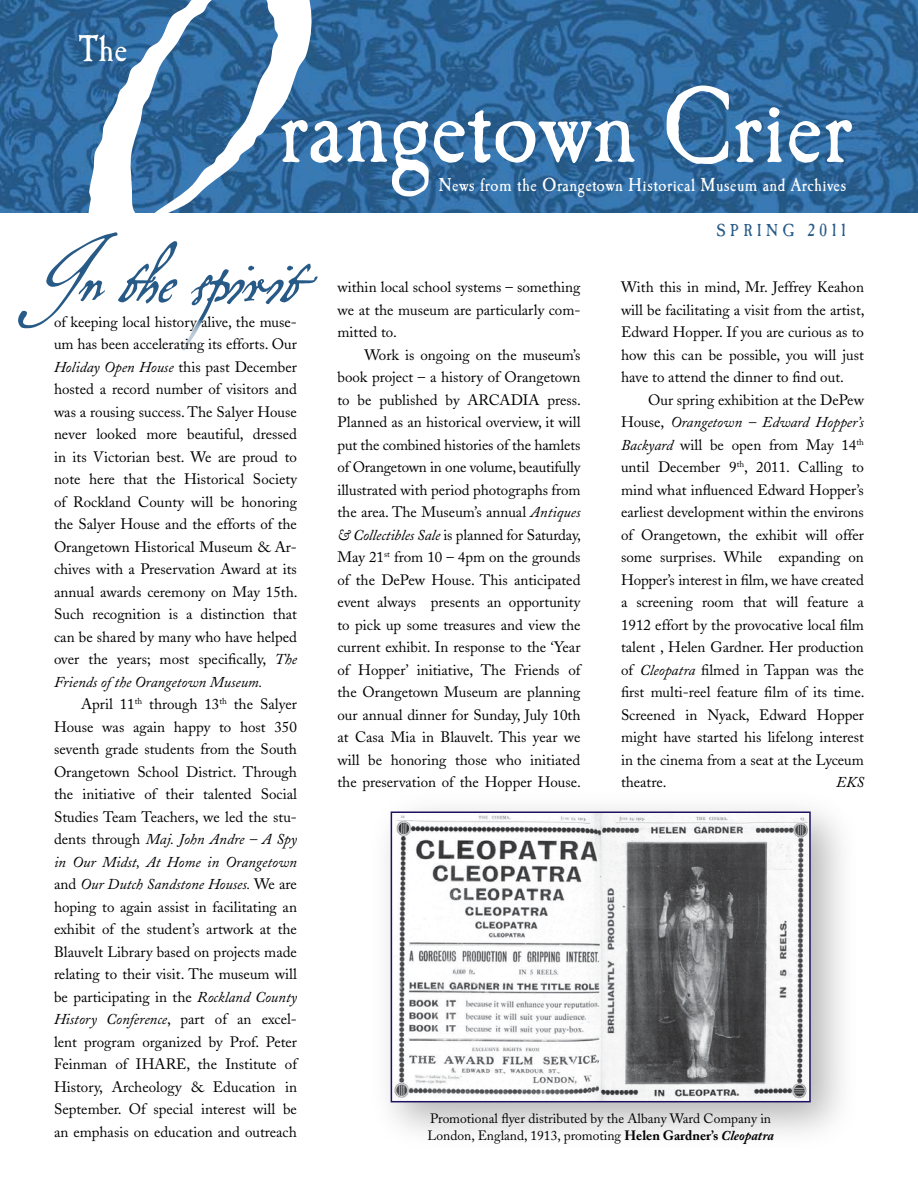
<style>
.page{position:relative;width:918px;height:1188px;background:#fff}
.page>*{position:absolute;margin:0;border:0;box-sizing:border-box;transform-origin:0 0}
.t1{font:396px "Aquiline";color:#fff}
.t2{font:118.5px "P22 Virginian";color:#275a87}
.t3{font:111px "Caslon Ant T";color:#fff}
.t4{font:39px "Caslon Ant T";color:#fff}
.t5{font:19.5px "Caslon Ant T";letter-spacing:.02em;color:#fff}
.t6{font:18px "Caslon Ant T";letter-spacing:.24em;color:#275a87}
.t7{font:15px/22.5px "Adobe Caslon";color:#000;text-align:justify}
.t8{font:italic 15px "Adobe Caslon";color:#000}
.t9{font:13.5px/16.5px "Adobe Caslon";color:#000}
.s1{font-style:italic}
.s2{font-weight:700}
.s3{font-weight:700;font-style:italic}
</style>
<div class="page">
<img style="left:0;top:0;width:918px;height:213px">
<div style="left:371px;top:792px;width:486px;height:359px;background:#000;opacity:.3"></div>
<img style="left:394px;top:815px;width:414px;height:284px">
<div style="left:391px;top:812px;width:420px;height:290px;border:2px solid #1d1160"></div>
<h1 class="t1" style="left:77px;top:-104px;width:249px">O</h1>
<h3 class="t4" style="left:78px;top:28px;width:50px">The</h3>
<h3 class="t3" style="left:278px;top:68px;width:575px">rangetown Crier</h3>
<h3 class="t5" style="left:439px;top:175px;width:409px">News from the Orangetown Historical Museum and Archives</h3>
<p class="t6" style="left:716px;top:221px;width:131px">Sprin g 2011</p>
<h2 class="t2" style="left:45px;top:224px;width:256px">In the spirit</h2>
<p class="t7" style="left:338px;top:276px;width:245px">within local school systems – something we at the museum are particularly com&shy;mitted to.</p>
<p class="t7" style="left:338px;top:343px;width:245px;text-indent:27px">Work is ongoing on the museum’s book project – a history of Orangetown to be published by ARCADIA press.<br>Planned as an historical overview, it will put the combined histories of the hamlets of Orangetown in one volume, beautifully illustrated with period photographs from the area. The Museum’s annual <span class="s1">Antiques &amp; Collectibles Sale</span> is planned for Saturday, May 21<sup>st</sup> from 10 – 4pm on the grounds of the DePew House. This anticipated event always presents an opportunity to pick up some treasures and view the current exhibit. In response to the ‘Year of Hopper’ initiative, The Friends of the Orangetown Museum are planning our annual dinner for Sunday, July 10th at Casa Mia in Blauvelt. This year we will be honoring those who initiated the preservation of the Hopper House.</p>
<p class="t7" style="left:621px;top:276px;width:245px">With this in mind, Mr. Jeffrey Keahon will be facilitating a visit from the artist, Edward Hopper. If you are curious as to how this can be possible, you will just have to attend the dinner to find out.</p>
<p class="t7" style="left:621px;top:388px;width:245px;text-indent:27px">Our spring exhibition at the DePew House, <span class="s1">Orangetown – Edward Hopper’s Backyard</span> will be open from May 14<sup>th </sup>until December 9<sup>th</sup>, 2011. Calling to mind what influenced Edward Hopper’s earliest development within the environs of Orangetown, the exhibit will offer some surprises. While expanding on Hopper’s interest in film, we have created a screening room that will feature a 1912 effort by the provocative local film talent , Helen Gardner. Her production of <span class="s1">Cleopatra</span> filmed in Tappan was the first multi-reel feature film of its time.<br>Screened in Nyack, Edward Hopper might have started his lifelong interest in the cinema from a seat at the Lyceum theatre.</p>
<p class="t7" style="left:54px;top:310px;width:245px">of keeping local history alive, the muse&shy;um has been accelerating its efforts. Our <span class="s1">Holiday Open House</span> this past December hosted a record number of visitors and was a rousing success. The Salyer House never looked more beautiful, dressed in its Victorian best. We are proud to note here that the Historical Society of Rockland County will be honoring the Salyer House and the efforts of the Orangetown Historical Museum &amp; Ar&shy;chives with a Preservation Award at its annual awards ceremony on May 15th.<br>Such recognition is a distinction that can be shared by many who have helped over the years; most specifically, <span class="s1">The Friends of the Orangetown Museum.</span></p>
<p class="t7" style="left:54px;top:693px;width:245px;text-indent:27px">April 11<sup>th</sup> through 13<sup>th</sup> the Salyer House was again happy to host 350 seventh grade students from the South Orangetown School District. Through the initiative of their talented Social Studies Team Teachers, we led the stu&shy;dents through <span class="s1">Maj. John Andre – A Spy in Our Midst, At Home in Orangetown </span>and <span class="s1">Our Dutch Sandstone Houses.</span> We are hoping to again assist in facilitating an exhibit of the student’s artwork at the Blauvelt Library based on projects made relating to their visit. The museum will be participating in the <span class="s1">Rockland County History Conference</span>, part of an excel&shy;lent program organized by Prof. Peter Feinman of IHARE, the Institute of History, Archeology &amp; Education in September. Of special interest will be an emphasis on education and outreach</p>
<p class="t8" style="left:836px;top:774px;width:29px">EKS</p>
<p class="t9" style="left:427px;top:1111px;width:348px">Promotional flyer distributed by the Albany Ward Company in<br>London, England, 1913, promoting <span class="s2">Helen Gardner’s</span> <span class="s3">Cleopatra</span></p>
</div>
